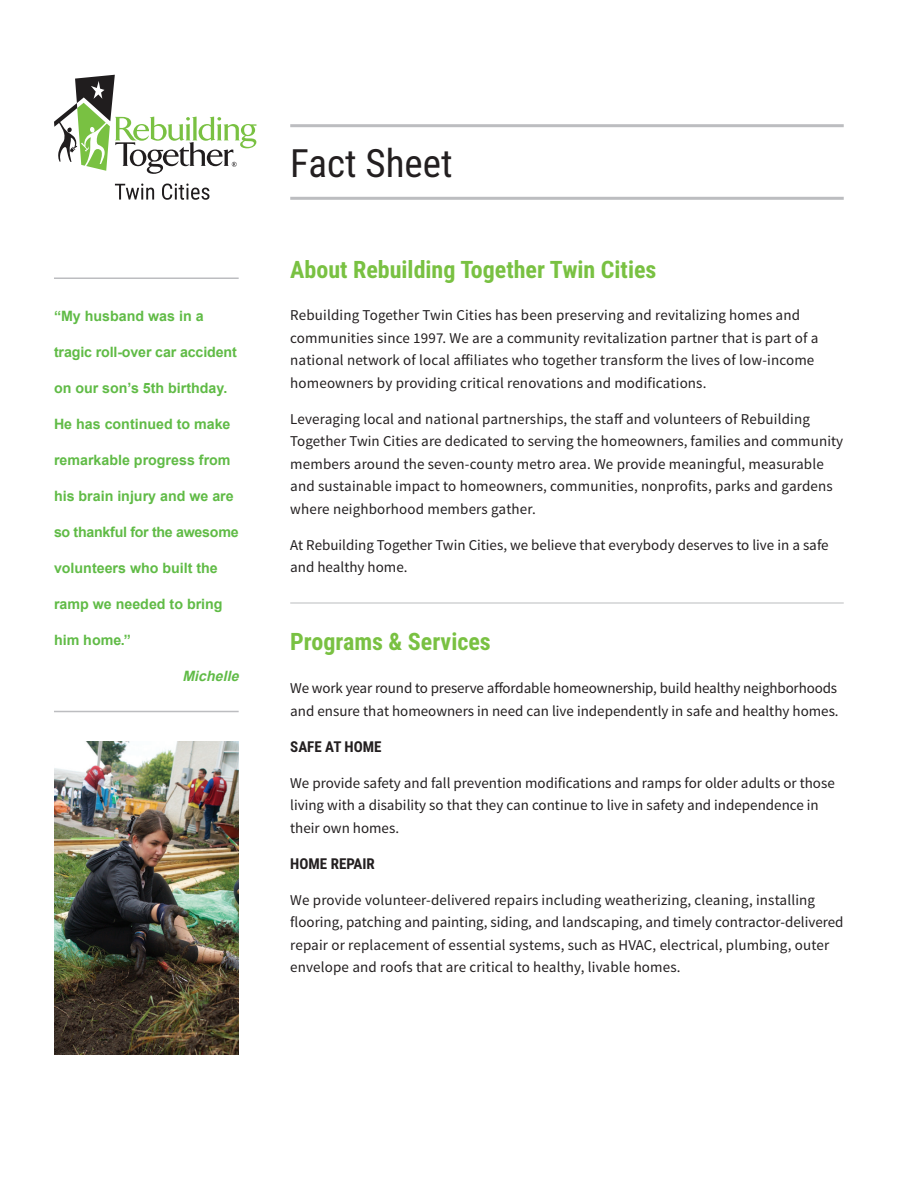
<style>
.page{position:relative;width:918px;height:1188px;background:#fff}
.page>*{position:absolute;margin:0;border:0;box-sizing:border-box;transform-origin:0 0}
.t1{font:39px "Roboto Condensed";color:#231f20}
.t2{font:700 24px "Roboto Condensed";color:#79c142}
.t3{font:15px/22.5px "Source Sans Pro";letter-spacing:.005em;color:#231f20}
.t4{font:700 15px "Roboto Condensed";color:#231f20}
.t5{font:700 14.25px "Arial";color:#60bb46}
.t6{font:700 14.25px "Arial";letter-spacing:-.02em;color:#60bb46}
.t7{font:italic 700 14.25px "Arial";color:#60bb46}
</style>
<div class="page">
<hr style="left:290px;top:602px;width:554px;height:2px;background:#d1d2d4">
<svg style="left:54px;top:75px;width:202px;height:99px"></svg>
<svg style="left:115px;top:184px;width:39px;height:16px"></svg>
<svg style="left:162px;top:184px;width:47px;height:16px"></svg>
<hr style="left:54px;top:278px;width:185px;height:1px;background:#bcbdc0">
<hr style="left:54px;top:711px;width:185px;height:1px;background:#bcbdc0">
<img style="left:54px;top:741px;width:185px;height:313px">
<hr style="left:290px;top:124px;width:554px;height:3px;background:#bcbdc0">
<hr style="left:290px;top:197px;width:554px;height:3px;background:#bcbdc0">
<p class="t5" style="left:54px;top:307px;width:151px">“My husband was in a</p>
<p class="t5" style="left:54px;top:343px;width:184px">tragic roll-over car accident</p>
<p class="t5" style="left:54px;top:379px;width:175px">on our son’s 5th birthday.</p>
<p class="t5" style="left:54px;top:415px;width:178px">He has continued to make</p>
<p class="t5" style="left:54px;top:451px;width:178px">remarkable progress from</p>
<p class="t5" style="left:54px;top:487px;width:181px">his brain injury and we are</p>
<p class="t6" style="left:54px;top:523px;width:186px">so thankful for the awesome</p>
<p class="t5" style="left:54px;top:559px;width:165px">volunteers who built the</p>
<p class="t5" style="left:54px;top:595px;width:170px">ramp we needed to bring</p>
<p class="t5" style="left:54px;top:631px;width:78px">him home.”</p>
<p class="t7" style="left:182px;top:667px;width:62px">Michelle</p>
<h1 class="t1" style="left:290px;top:136px;width:164px">Fact Sheet</h1>
<h2 class="t2" style="left:290px;top:253px;width:368px">About Rebuilding Together Twin Cities</h2>
<p class="t3" style="left:290px;top:304px;width:530px">Rebuilding Together Twin Cities has been preserving and revitalizing homes and communities since 1997. We are a community revitalization partner that is part of a national network of local affiliates who together transform the lives of low-income homeowners by providing critical renovations and modifications.</p>
<p class="t3" style="left:290px;top:408px;width:555px">Leveraging local and national partnerships, the staff and volunteers of Rebuilding Together Twin Cities are dedicated to serving the homeowners, families and community members around the seven-county metro area. We provide meaningful, measurable and sustainable impact to homeowners, communities, nonprofits, parks and gardens where neighborhood members gather.</p>
<p class="t3" style="left:290px;top:534px;width:540px">At Rebuilding Together Twin Cities, we believe that everybody deserves to live in a safe and healthy home.</p>
<h2 class="t2" style="left:290px;top:625px;width:202px">Programs &amp; Services</h2>
<p class="t3" style="left:290px;top:677px;width:550px">We work year round to preserve affordable homeownership, build healthy neighborhoods and ensure that homeowners in need can live independently in safe and healthy homes.</p>
<p class="t4" style="left:290px;top:736px;width:93px">SAFE AT HOME</p>
<p class="t3" style="left:290px;top:772px;width:546px">We provide safety and fall prevention modifications and ramps for older adults or those living with a disability so that they can continue to live in safety and independence in their own homes.</p>
<p class="t4" style="left:290px;top:853px;width:86px">HOME REPAIR</p>
<p class="t3" style="left:290px;top:889px;width:555px">We provide volunteer-delivered repairs including weatherizing, cleaning, installing flooring, patching and painting, siding, and landscaping, and timely contractor-delivered repair or replacement of essential systems, such as HVAC, electrical, plumbing, outer envelope and roofs that are critical to healthy, livable homes.</p>
</div>
